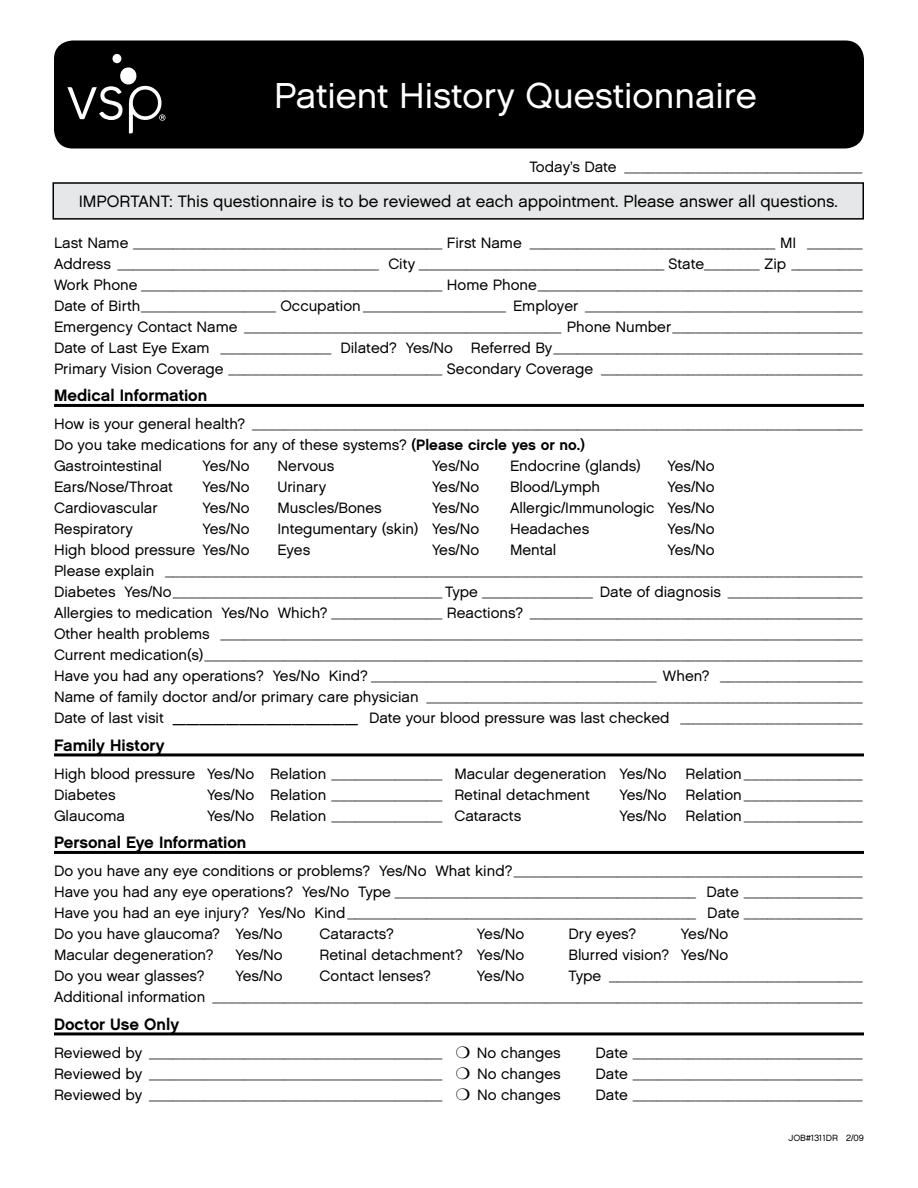
<style>
.page{position:relative;width:918px;height:1188px;background:#fff}
.page>*{position:absolute;margin:0;border:0;box-sizing:border-box;transform-origin:0 0}
.t1{font:36px "Chalet London Nineteen Sixty";color:#fff}
.t2{font:16.5px "Chalet London Nineteen Sixty";color:#000}
.t3{font:16.5px "Chalet New York Nineteen Sixty";color:#000}
.t4{font:15px/21px "Chalet London Nineteen Sixty";color:#000}
.t5{font:9px "Chalet London Nineteen Sixty";color:#000}
.s1{font-size:15px}
.s2{font-family:"Chalet New York Nineteen Sixty"}
.s3{font-size:9px}
</style>
<div class="page">
<div style="left:53px;top:183px;width:810px;height:36px;background:#e6e7e8"></div>
<div style="left:52px;top:182px;width:812px;height:38px;border:2px solid #000"></div>
<hr style="left:54px;top:404px;width:810px;height:3px;background:#000">
<hr style="left:54px;top:753px;width:810px;height:3px;background:#000">
<hr style="left:54px;top:851px;width:810px;height:3px;background:#000">
<hr style="left:54px;top:1032px;width:810px;height:3px;background:#000">
<div style="left:55px;top:41px;width:808px;height:107px;background:#000;border-radius:18px"></div>
<div style="left:54px;top:40px;width:810px;height:108px;border:2px solid #000;border-radius:18px"></div>
<svg style="left:112px;top:54px;width:10px;height:10px"></svg>
<svg style="left:67px;top:67px;width:98px;height:66px"></svg>
<h1 class="t1" style="left:274px;top:73px;width:484px">Patient History Questionnaire</h1>
<p class="t5" style="left:529px;top:163px;width:335px"><span class="s1">Today’s Date</span> ______________________________</p>
<h2 class="t2" style="left:79px;top:191px;width:761px">IMPORTANT: This questionnaire is to be reviewed at each appointment. Please answer all questions.</h2>
<p class="t5" style="left:54px;top:239px;width:810px"><span class="s1">Last Name</span> _______________________________________ <span class="s1">First Name</span> _______________________________ <span class="s1">MI</span> _______</p>
<p class="t5" style="left:54px;top:260px;width:810px"><span class="s1">Address</span> _________________________________ <span class="s1">City</span> _______________________________ <span class="s1">State</span>_______ <span class="s1">Zip</span> _________</p>
<p class="t5" style="left:54px;top:281px;width:810px"><span class="s1">Work Phone</span> ______________________________________ <span class="s1">Home Phone</span>_________________________________________</p>
<p class="t5" style="left:54px;top:302px;width:810px"><span class="s1">Date of Birth</span>_________________ <span class="s1">Occupation</span> __________________ <span class="s1">Employer</span> ___________________________________</p>
<p class="t5" style="left:54px;top:323px;width:810px"><span class="s1">Emergency Contact Name</span> ________________________________________ <span class="s1">Phone Number</span>________________________</p>
<p class="t5" style="left:54px;top:344px;width:810px"><span class="s1">Date of Last Eye Exam</span> ______________ <span class="s1">Dilated? Yes/No Referred By</span>_______________________________________</p>
<p class="t5" style="left:54px;top:365px;width:810px"><span class="s1">Primary Vision Coverage</span> ___________________________ <span class="s1">Secondary Coverage</span> _________________________________</p>
<h2 class="t3" style="left:54px;top:385px;width:155px">Medical Information</h2>
<p class="t5" style="left:54px;top:420px;width:810px"><span class="s1">How is your general health?</span> _____________________________________________________________________________</p>
<h3 class="t4" style="left:54px;top:434px;width:533px">Do you take medications for any of these systems? <span class="s2">(Please circle yes or no.)<br></span>Gastrointestinal</h3>
<h3 class="t4" style="left:202px;top:455px;width:49px">Yes/No</h3>
<h3 class="t4" style="left:278px;top:455px;width:58px">Nervous</h3>
<h3 class="t4" style="left:432px;top:455px;width:49px">Yes/No</h3>
<h3 class="t4" style="left:510px;top:455px;width:133px">Endocrine (glands)</h3>
<h3 class="t4" style="left:668px;top:455px;width:49px">Yes/No</h3>
<h3 class="t4" style="left:54px;top:476px;width:120px">Ears/Nose/Throat</h3>
<h3 class="t4" style="left:202px;top:476px;width:49px">Yes/No</h3>
<h3 class="t4" style="left:278px;top:476px;width:50px">Urinary</h3>
<h3 class="t4" style="left:432px;top:476px;width:49px">Yes/No</h3>
<h3 class="t4" style="left:510px;top:476px;width:92px">Blood/Lymph</h3>
<h3 class="t4" style="left:668px;top:476px;width:49px">Yes/No</h3>
<h3 class="t4" style="left:54px;top:497px;width:105px">Cardiovascular</h3>
<h3 class="t4" style="left:202px;top:497px;width:49px">Yes/No</h3>
<h3 class="t4" style="left:278px;top:497px;width:106px">Muscles/Bones</h3>
<h3 class="t4" style="left:432px;top:497px;width:49px">Yes/No</h3>
<h3 class="t4" style="left:510px;top:497px;width:206px">Allergic/Immunologic Yes/No</h3>
<h3 class="t4" style="left:54px;top:518px;width:81px">Respiratory</h3>
<h3 class="t4" style="left:202px;top:518px;width:49px">Yes/No</h3>
<h3 class="t4" style="left:278px;top:518px;width:203px">Integumentary (skin) Yes/No</h3>
<h3 class="t4" style="left:510px;top:518px;width:81px">Headaches</h3>
<h3 class="t4" style="left:668px;top:518px;width:49px">Yes/No</h3>
<h3 class="t4" style="left:54px;top:539px;width:197px">High blood pressure Yes/No</h3>
<h3 class="t4" style="left:278px;top:539px;width:34px">Eyes</h3>
<h3 class="t4" style="left:432px;top:539px;width:49px">Yes/No</h3>
<h3 class="t4" style="left:510px;top:539px;width:48px">Mental</h3>
<h3 class="t4" style="left:668px;top:539px;width:49px">Yes/No</h3>
<p class="t5" style="left:54px;top:567px;width:810px"><span class="s1">Please explain</span> ________________________________________________________________________________________</p>
<p class="t5" style="left:54px;top:588px;width:810px"><span class="s1">Diabetes Yes/No</span>__________________________________ <span class="s1">Type</span> ______________ <span class="s1">Date of diagnosis</span> _________________</p>
<p class="t5" style="left:54px;top:609px;width:810px"><span class="s1">Allergies to medication Yes/No Which?</span> ______________ <span class="s1">Reactions?</span> __________________________________________</p>
<p class="t5" style="left:54px;top:630px;width:810px"><span class="s1">Other health problems</span> _________________________________________________________________________________</p>
<p class="t5" style="left:54px;top:651px;width:810px"><span class="s1">Current medication(s)</span>___________________________________________________________________________________</p>
<p class="t5" style="left:54px;top:672px;width:810px"><span class="s1">Have you had any operations? Yes/No Kind?</span> ____________________________________ <span class="s1">When?</span> __________________</p>
<p class="t5" style="left:54px;top:693px;width:810px"><span class="s1">Name of family doctor and/or primary care physician</span> _______________________________________________________</p>
<h3 class="t4" style="left:54px;top:707px;width:810px">Date of last visit ______________ Date your blood pressure was last checked <span class="s3">_______________________</span></h3>
<h2 class="t3" style="left:54px;top:735px;width:112px">Family History</h2>
<h3 class="t4" style="left:54px;top:763px;width:810px">High blood pressure Yes/No Relation <span class="s3">______________</span> Macular degeneration Yes/No Relation <span class="s3">_______________<br></span>Diabetes</h3>
<h3 class="t4" style="left:207px;top:784px;width:384px">Yes/No Relation <span class="s3">______________</span> Retinal detachment</h3>
<p class="t5" style="left:620px;top:791px;width:245px"><span class="s1">Yes/No Relation</span> _______________</p>
<h3 class="t4" style="left:54px;top:805px;width:73px">Glaucoma</h3>
<h3 class="t4" style="left:207px;top:805px;width:316px">Yes/No Relation <span class="s3">______________</span> Cataracts</h3>
<p class="t5" style="left:620px;top:812px;width:245px"><span class="s1">Yes/No Relation</span> _______________</p>
<h2 class="t3" style="left:54px;top:832px;width:194px">Personal Eye Information</h2>
<h3 class="t4" style="left:54px;top:860px;width:810px">Do you have any eye conditions or problems? Yes/No What kind?<span class="s3">____________________________________________</span></h3>
<p class="t5" style="left:54px;top:888px;width:810px"><span class="s1">Have you had any eye operations? Yes/No Type</span> ______________________________________ <span class="s1">Date</span> _______________</p>
<p class="t5" style="left:54px;top:909px;width:810px"><span class="s1">Have you had an eye injury? Yes/No Kind</span> ____________________________________________ <span class="s1">Date</span> _______________</p>
<h3 class="t4" style="left:54px;top:923px;width:230px">Do you have glaucoma? Yes/No</h3>
<h3 class="t4" style="left:319px;top:923px;width:76px">Cataracts?</h3>
<h3 class="t4" style="left:477px;top:923px;width:49px">Yes/No</h3>
<h3 class="t4" style="left:568px;top:923px;width:69px">Dry eyes?</h3>
<h3 class="t4" style="left:681px;top:923px;width:49px">Yes/No</h3>
<h3 class="t4" style="left:54px;top:944px;width:161px">Macular degeneration?</h3>
<h3 class="t4" style="left:236px;top:944px;width:49px">Yes/No</h3>
<h3 class="t4" style="left:319px;top:944px;width:206px">Retinal detachment? Yes/No</h3>
<h3 class="t4" style="left:568px;top:944px;width:161px">Blurred vision? Yes/No</h3>
<h3 class="t4" style="left:54px;top:965px;width:152px">Do you wear glasses?</h3>
<h3 class="t4" style="left:236px;top:965px;width:49px">Yes/No</h3>
<h3 class="t4" style="left:319px;top:965px;width:113px">Contact lenses?</h3>
<h3 class="t4" style="left:477px;top:965px;width:49px">Yes/No</h3>
<p class="t5" style="left:568px;top:972px;width:296px"><span class="s1">Type</span> ________________________________</p>
<p class="t5" style="left:54px;top:993px;width:810px"><span class="s1">Additional information</span> __________________________________________________________________________________</p>
<h2 class="t3" style="left:54px;top:1014px;width:127px">Doctor Use Only</h2>
<p class="t5" style="left:54px;top:1049px;width:508px"><span class="s1">Reviewed by</span> _____________________________________ ❍ <span class="s1">No changes</span></p>
<p class="t5" style="left:596px;top:1049px;width:269px"><span class="s1">Date</span> _____________________________</p>
<p class="t5" style="left:54px;top:1070px;width:508px"><span class="s1">Reviewed by</span> _____________________________________ ❍ <span class="s1">No changes</span></p>
<p class="t5" style="left:595px;top:1070px;width:269px"><span class="s1">Date</span> _____________________________</p>
<p class="t5" style="left:54px;top:1091px;width:508px"><span class="s1">Reviewed by</span> _____________________________________ ❍ <span class="s1">No changes</span></p>
<p class="t5" style="left:595px;top:1091px;width:269px"><span class="s1">Date</span> _____________________________</p>
<p class="t5" style="left:789px;top:1132px;width:77px">JOB#1311DR 2/09</p>
</div>
